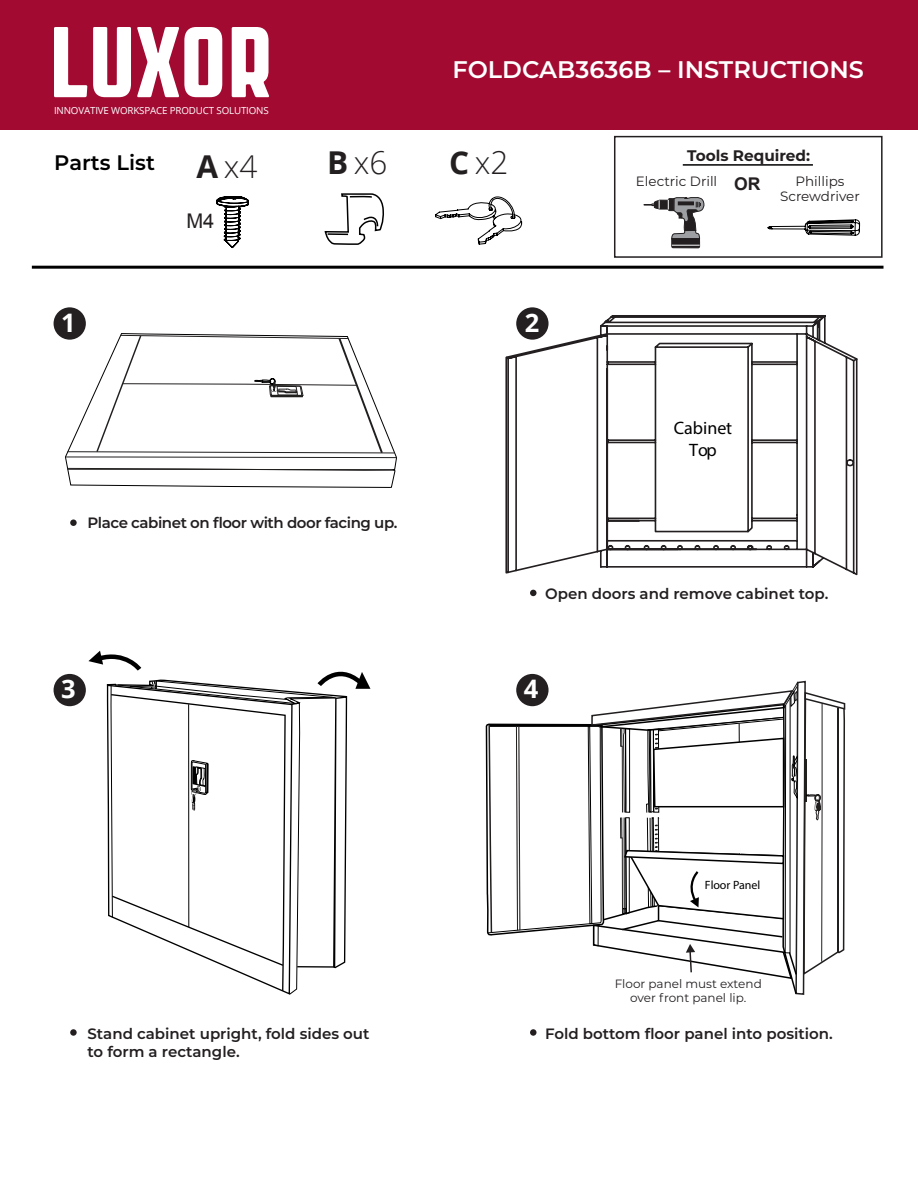
<style>
.page{position:relative;width:918px;height:1188px;background:#fff}
.page>*{position:absolute;margin:0;border:0;box-sizing:border-box;transform-origin:0 0}
.t1{font:300 31.5px "Open Sans";color:#231f20}
.t2{font:700 25.5px "Open Sans";color:#fff}
.t3{font:600 24px "Montserrat";color:#fff}
.t4{font:600 21px "Montserrat";color:#000}
.t5{font:20.25px "Arial";color:#231f20}
.t6{font:18px/21.6px "Myriad Pro";color:#000;text-align:center}
.t7{font:700 15.3px "Montserrat";color:#231f20}
.t8{font:600 15px/18px "Montserrat";color:#231f20}
.t9{font:600 15px "Montserrat";letter-spacing:-.03em;color:#231f20}
.t10{font:13.5px/15px "Montserrat";color:#231f20;text-align:center}
.t11{font:12px/14.4px "Montserrat";color:#231f20;text-align:center}
.t12{font:12px "Myriad Pro";color:#000}
.t13{font:9.75px "Open Sans";letter-spacing:-.015em;color:#fff}
.s1{font-weight:700}
.s2{font-family:"Arial";font-weight:700;font-size:17.55px}
</style>
<div class="page">
<div style="left:0;top:0;width:918px;height:130px;background:#a30a32"></div>
<svg style="left:54px;top:27px;width:33px;height:70px"></svg>
<svg style="left:93px;top:27px;width:38px;height:70px"></svg>
<svg style="left:137px;top:27px;width:85px;height:70px"></svg>
<svg style="left:232px;top:27px;width:37px;height:70px"></svg>
<hr style="left:32px;top:266px;width:852px;height:3px;background:#000">
<svg style="left:65px;top:333px;width:332px;height:155px"></svg>
<svg style="left:67px;top:467px;width:328px;height:4px"></svg>
<svg style="left:65px;top:334px;width:332px;height:125px"></svg>
<svg style="left:324px;top:193px;width:60px;height:52px"></svg>
<svg style="left:216px;top:196px;width:33px;height:73px"></svg>
<svg style="left:435px;top:196px;width:88px;height:49px"></svg>
<div style="left:54px;top:307px;width:32px;height:33px;background:#241f21;border-radius:50%"></div>
<div style="left:54px;top:674px;width:32px;height:32px;background:#241f21;border-radius:50%"></div>
<svg style="left:516px;top:307px;width:33px;height:33px"></svg>
<div style="left:516px;top:674px;width:33px;height:32px;background:#241f21;border-radius:50%"></div>
<svg style="left:505px;top:314px;width:353px;height:262px"></svg>
<svg style="left:88px;top:651px;width:282px;height:344px"></svg>
<svg style="left:648px;top:265px;width:137px;height:311px"></svg>
<svg style="left:485px;top:680px;width:361px;height:315px"></svg>
<div style="left:70px;top:519px;width:7px;height:7px;background:#231f20;border-radius:50%"></div>
<svg style="left:70px;top:1029px;width:7px;height:7px"></svg>
<div style="left:530px;top:1029px;width:7px;height:7px;background:#231f20;border-radius:50%"></div>
<div style="left:530px;top:590px;width:7px;height:6px;background:#231f20;border-radius:50%"></div>
<svg style="left:614px;top:135px;width:269px;height:123px"></svg>
<p class="t13" style="left:54px;top:104px;width:216px">INNOVATIVE WORKSPACE PRODUCT SOLUTIONS</p>
<p class="t3" style="left:453px;top:52px;width:413px">FOLDCAB3636B – INSTRUCTIONS</p>
<h3 class="t4" style="left:54px;top:147px;width:102px">Parts List</h3>
<p class="t1" style="left:197px;top:145px;width:62px"><span class="s1">A</span>x4</p>
<p class="t1" style="left:327px;top:141px;width:62px"><span class="s1">B</span>x6</p>
<p class="t1" style="left:449px;top:141px;width:61px"><span class="s1">C</span>x2</p>
<h3 class="t5" style="left:186px;top:208px;width:30px">M4</h3>
<p class="t2" style="left:61px;top:304px;width:16px">1</p>
<p class="t2" style="left:525px;top:305px;width:16px">2</p>
<p class="t7" style="left:687px;top:144px;width:124px">Tools Required:</p>
<p class="t10" style="left:636px;top:174px;width:126px">Electric Drill <span class="s2">OR</span></p>
<p class="t10" style="left:780px;top:174px;width:81px">Phillips<br>Screwdriver</p>
<p class="t9" style="left:87px;top:512px;width:311px">Place cabinet on floor with door facing up.</p>
<p class="t2" style="left:61px;top:671px;width:16px">3</p>
<p class="t6" style="left:674px;top:417px;width:60px">Cabinet<br>Top</p>
<p class="t8" style="left:545px;top:584px;width:285px">Open doors and remove cabinet top.</p>
<p class="t2" style="left:524px;top:671px;width:16px">4</p>
<p class="t8" style="left:87px;top:1024px;width:284px">Stand cabinet upright, fold sides out to form a rectangle.</p>
<p class="t12" style="left:705px;top:878px;width:57px">Floor Panel</p>
<p class="t11" style="left:615px;top:976px;width:149px">Floor panel must extend over front panel lip.</p>
<p class="t8" style="left:545px;top:1024px;width:289px">Fold bottom floor panel into position.</p>
</div>
